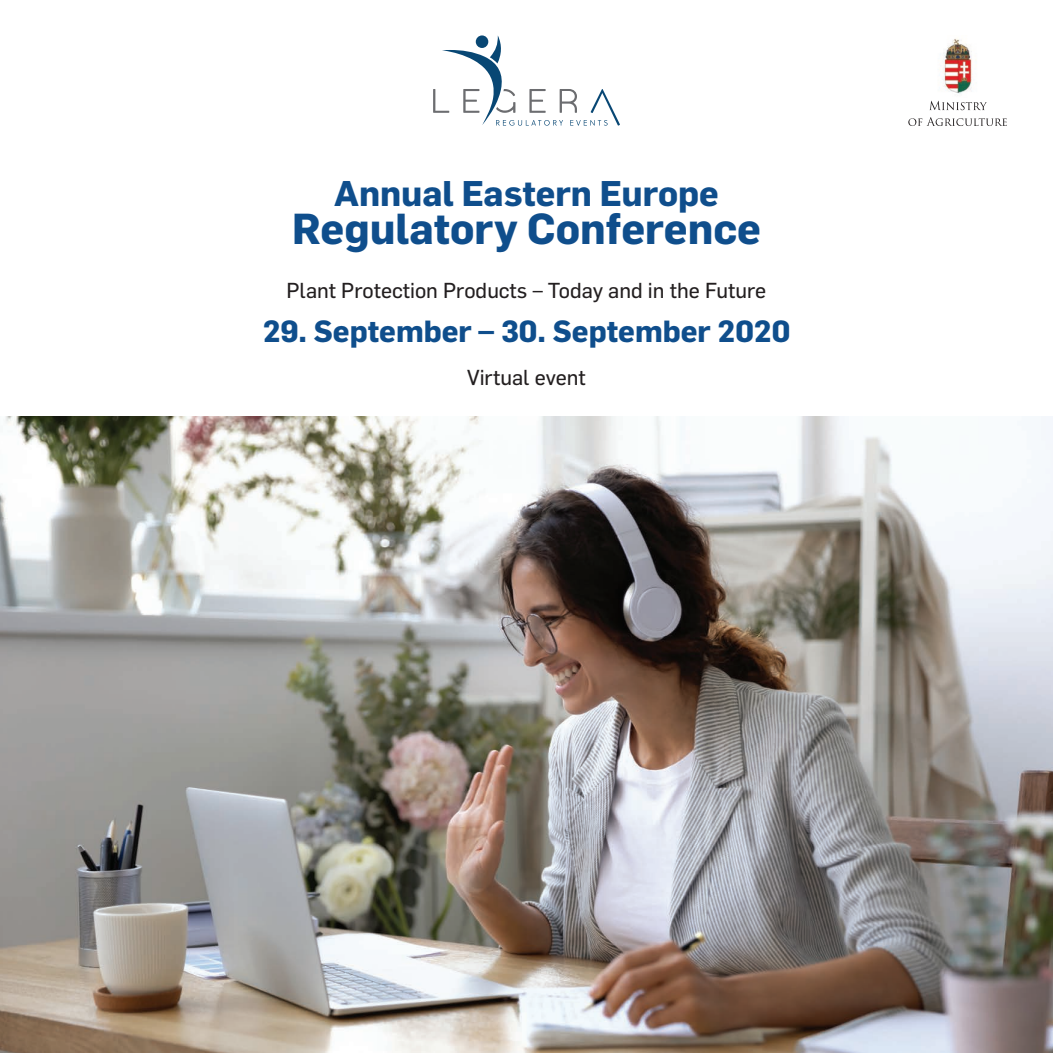
<style>
.page{position:relative;width:1053px;height:1053px;background:#fff}
.page>*{position:absolute;margin:0;border:0;box-sizing:border-box;transform-origin:0 0}
.t1{font:700 42.5px "Flama";color:#0f4e8c}
.t2{font:700 35px "Flama";color:#0f4e8c}
.t3{font:700 30px "Flama";color:#0f4e8c}
.t4{font:21.25px "Flama Basic";color:#231f20}
</style>
<div class="page">
<img style="left:942px;top:38px;width:31px;height:56px">
<svg style="left:908px;top:117px;width:98px;height:9px"></svg>
<svg style="left:929px;top:101px;width:57px;height:9px"></svg>
<svg style="left:433px;top:35px;width:187px;height:91px"></svg>
<img style="left:0;top:416px;width:1052px;height:636px">
<p class="t2" style="left:334px;top:168px;width:386px">Annual Eastern Europe</p>
<p class="t1" style="left:292px;top:198px;width:470px">Regulatory Conference</p>
<p class="t4" style="left:286px;top:275px;width:481px">Plant Protection Products – Today and in the Future</p>
<p class="t3" style="left:263px;top:310px;width:529px">29. September – 30. September 2020</p>
<p class="t4" style="left:467px;top:363px;width:120px">Virtual event</p>
</div>
